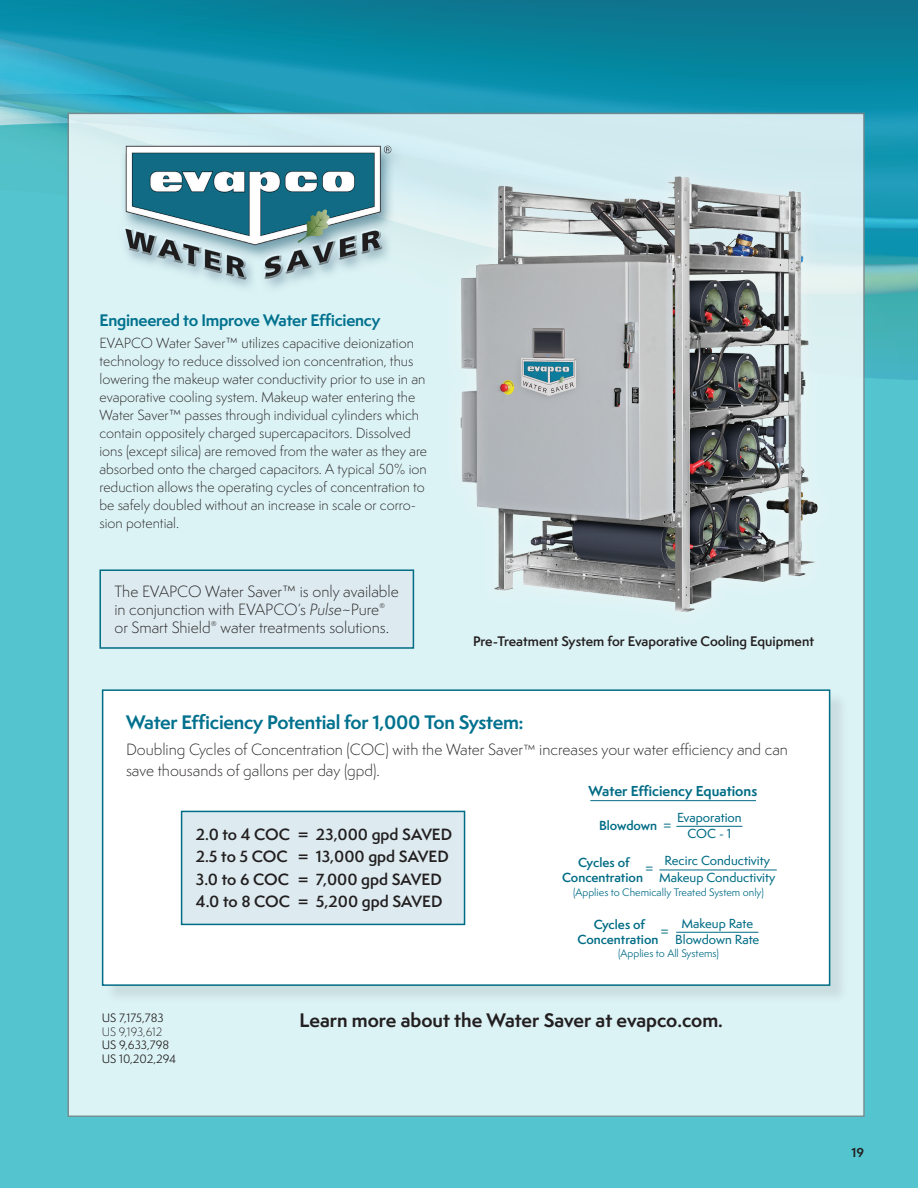
<style>
.page{position:relative;width:918px;height:1188px;background:#54c5cf}
.page>*{position:absolute;margin:0;border:0;box-sizing:border-box;transform-origin:0 0}
.t1{font:700 18px "Semplicita Pro";letter-spacing:-.015em;color:#00718e}
.t2{font:700 18px "Semplicita Pro";color:#231f20}
.t3{font:700 15.3px "Semplicita Pro";letter-spacing:-.015em;color:#00718e}
.t4{font:300 15px/21px "Semplicita Pro";color:#231f20}
.t5{font:600 15px "Semplicita Pro";color:#231f20}
.t6{font:300 13.5px/18px "Semplicita Pro";color:#231f20}
.t7{font:700 13.35px "Semplicita Pro";color:#006c85}
.t8{font:600 12.75px "Semplicita Pro";color:#231f20}
.t9{font:500 12.15px/16px "Semplicita Pro";color:#006c85;text-align:center}
.t10{font:600 12.15px/14.5px "Semplicita Pro";color:#006c85;text-align:center}
.t11{font:700 12px "Semplicita Pro";color:#231f20}
.t12{font:11.25px "Semplicita Pro";color:#231f20}
.t13{font:300 11.25px "Semplicita Pro";color:#231f20}
.t14{font:10.05px "Semplicita Pro";color:#006c85}
.s1{font-style:italic}
.s2{font-size:13.5px}
.s3{font-weight:500}
</style>
<div class="page">
<svg style="left:0;top:0;width:918px;height:398px"></svg>
<div style="left:68px;top:113px;width:797px;height:1004px;background:#dcf3f5;border:2px solid #808285"></div>
<img style="left:124px;top:128px;width:215px;height:161px">
<img style="left:339px;top:53px;width:552px;height:690px">
<div style="left:100px;top:570px;width:313px;height:78px;background:#ddebf0"></div>
<div style="left:99px;top:569px;width:315px;height:80px;border:2px solid #006c85"></div>
<div style="left:104px;top:692px;width:745px;height:312px;background:#231f20;opacity:.1"></div>
<div style="left:102px;top:689px;width:728px;height:297px;background:#fff;border:2px solid #006c85"></div>
<hr style="left:676px;top:932px;width:82px;height:1px;background:#006c85">
<hr style="left:659px;top:870px;width:118px;height:1px;background:#006c85">
<hr style="left:676px;top:826px;width:66px;height:1px;background:#006c85">
<hr style="left:590px;top:800px;width:166px;height:1px;background:#006c85">
<div style="left:182px;top:811px;width:283px;height:113px;background:#ddebf0"></div>
<div style="left:181px;top:811px;width:284px;height:114px;border:2px solid #006c85"></div>
<p class="t3" style="left:99px;top:309px;width:282px">Engineered to Improve Water Efficiency</p>
<p class="t6" style="left:99px;top:334px;width:329px">EVAPCO Water Saver™ utilizes capacitive deionization technology to reduce dissolved ion concentration, thus lowering the makeup water conductivity prior to use in an evaporative cooling system. Makeup water entering the Water Saver™ passes through individual cylinders which contain oppositely charged supercapacitors. Dissolved ions (except silica) are removed from the water as they are absorbed onto the charged capacitors. A typical 50% ion reduction allows the operating cycles of concentration to be safely doubled without an increase in scale or corro&shy;sion potential.</p>
<p class="t4" style="left:114px;top:581px;width:286px">The EVAPCO Water Saver™ is only available</p>
<p class="t4" style="left:114px;top:599px;width:272px">in conjunction with EVAPCO’s <span class="s1">Pulse</span>~Pure<sup>®</sup></p>
<p class="t4" style="left:114px;top:617px;width:276px">or Smart Shield<sup>®</sup> water treatments solutions.</p>
<p class="t8" style="left:473px;top:632px;width:343px">Pre-Treatment System for Evaporative Cooling Equipment</p>
<p class="t1" style="left:126px;top:709px;width:399px">Water Efficiency Potential for 1,000 Ton System:</p>
<p class="t4" style="left:126px;top:739px;width:663px">Doubling Cycles of Concentration (COC) with the Water Saver<span class="s2">™</span> increases your water efficiency and can save thousands of gallons per day (gpd).</p>
<p class="t5" style="left:196px;top:823px;width:258px">2.0 to 4 COC = 23,000 gpd SAVED</p>
<p class="t5" style="left:196px;top:846px;width:255px">2.5 to 5 COC = 13,000 gpd SAVED</p>
<p class="t5" style="left:196px;top:868px;width:248px">3.0 to 6 COC = 7,000 gpd SAVED</p>
<p class="t5" style="left:196px;top:891px;width:248px">4.0 to 8 COC = 5,200 gpd SAVED</p>
<p class="t7" style="left:589px;top:781px;width:170px">Water Efficiency Equations</p>
<p class="t9" style="left:677px;top:809px;width:66px">Evaporation<br>COC - 1</p>
<p class="t10" style="left:599px;top:818px;width:74px">Blowdown <span class="s3">=</span></p>
<p class="t9" style="left:659px;top:853px;width:118px">Recirc Conductivity<br>Makeup Conductivity</p>
<p class="t10" style="left:562px;top:855px;width:82px">Cycles of<br>Concentration</p>
<p class="t9" style="left:645px;top:861px;width:10px">=</p>
<p class="t14" style="left:573px;top:885px;width:192px">(Applies to Chemically Treated System only)</p>
<p class="t10" style="left:577px;top:917px;width:82px">Cycles of<br>Concentration</p>
<p class="t9" style="left:675px;top:915px;width:86px">Makeup Rate<br>Blowdown Rate</p>
<p class="t9" style="left:661px;top:923px;width:10px">=</p>
<p class="t14" style="left:618px;top:946px;width:102px">(Applies to All Systems)</p>
<p class="t12" style="left:102px;top:1010px;width:63px">US 7,175,783</p>
<p class="t13" style="left:102px;top:1024px;width:62px">US 9,193,612</p>
<p class="t12" style="left:102px;top:1037px;width:69px">US 9,633,798</p>
<p class="t12" style="left:102px;top:1051px;width:76px">US 10,202,294</p>
<p class="t2" style="left:300px;top:1007px;width:425px">Learn more about the Water Saver at evapco.com.</p>
<p class="t11" style="left:851px;top:1143px;width:14px">19</p>
</div>
